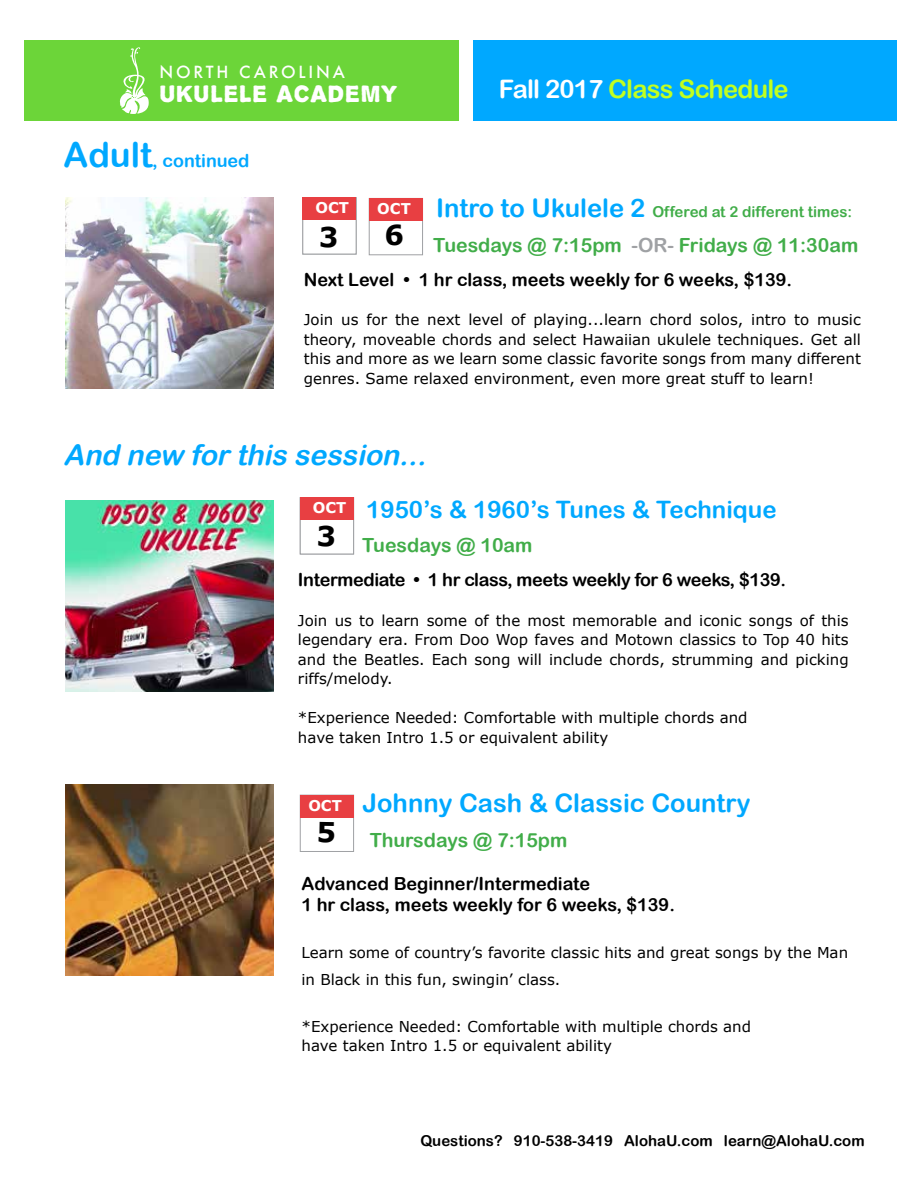
<style>
.page{position:relative;width:918px;height:1188px;background:#fff}
.page>*{position:absolute;margin:0;border:0;box-sizing:border-box;transform-origin:0 0}
.t1{font:italic 28.5px "Arial Rounded MT Bold";color:#00a8ff}
.t2{font:700 27.45px "Verdana";color:#000}
.t3{font:25.5px "Arial Rounded MT Bold";color:#00a8ff}
.t4{font:25.5px "Arial Rounded MT Bold";letter-spacing:-.03em;color:#c1ff20}
.t5{font:24px "Arial Rounded MT Bold";color:#00a8ff}
.t6{font:20.7px "Propaganda";letter-spacing:.045em;color:#fff}
.t7{font:19.5px "Arial Rounded MT Bold";color:#41ad49}
.t8{font:18px/21.6px "Arial Rounded MT Bold";color:#000}
.t9{font:18px "Arial Rounded MT Bold";letter-spacing:-.02em;color:#000}
.t10{font:18px "Arial Rounded MT Bold";color:#00a8ff}
.t11{font:500 16.35px "Futura";letter-spacing:.17em;color:#fff}
.t12{font:15px/19.5px "Verdana";color:#000}
.t13{font:15px "Arial Rounded MT Bold";color:#000}
.t14{font:15px "Arial Rounded MT Bold";color:#41ad49}
.t15{font:700 14.85px "Verdana";color:#fff}
.s1{font-size:34.5px}
.s2{color:#fff}
.s3{font-size:25.5px;color:#00a8ff}
.s4{color:#9fa1a4}
</style>
<div class="page">
<div style="left:24px;top:40px;width:435px;height:81px;background:#6cd539"></div>
<div style="left:474px;top:40px;width:423px;height:81px;background:#00a8ff"></div>
<svg style="left:120px;top:47px;width:29px;height:67px"></svg>
<img style="left:65px;top:198px;width:209px;height:191px">
<div style="left:369px;top:198px;width:54px;height:57px;background:#fff;border:1px solid #9fa1a4"></div>
<div style="left:369px;top:198px;width:54px;height:23px;background:#e83f42"></div>
<div style="left:300px;top:497px;width:54px;height:57px;background:#fff;border:1px solid #9fa1a4"></div>
<div style="left:300px;top:498px;width:54px;height:22px;background:#e83f42"></div>
<img style="left:65px;top:500px;width:208px;height:191px">
<div style="left:300px;top:795px;width:54px;height:57px;background:#fff;border:1px solid #9fa1a4"></div>
<div style="left:300px;top:795px;width:54px;height:23px;background:#e83f42"></div>
<div style="left:302px;top:197px;width:54px;height:57px;background:#fff;border:1px solid #9fa1a4"></div>
<div style="left:303px;top:198px;width:53px;height:22px;background:#e83f42"></div>
<img style="left:65px;top:784px;width:208px;height:191px">
<p class="t11" style="left:159px;top:61px;width:187px">NORTH CAROLINA</p>
<h3 class="t6" style="left:159px;top:75px;width:240px">UKULELE ACADEMY</h3>
<p class="t10" style="left:64px;top:150px;width:188px"><span class="s1">Adult</span>, continued</p>
<h3 class="t4" style="left:499px;top:74px;width:291px"><span class="s2">Fall 2017</span> Class Schedule</h3>
<p class="t14" style="left:436px;top:203px;width:418px"><span class="s3">Intro to Ukulele 2</span> Offered at 2 different times:</p>
<h3 class="t7" style="left:433px;top:233px;width:427px">Tuesdays @ 7:15pm <span class="s4">-OR-</span> Fridays @ 11:30am</h3>
<p class="t8" style="left:304px;top:268px;width:490px">Next Level • 1 hr class, meets weekly for 6 weeks, $139.</p>
<p class="t12" style="left:304px;top:309px;width:559px;text-align:justify">Join us for the next level of playing...learn chord solos, intro to music theory, moveable chords and select Hawaiian ukulele techniques. Get all this and more as we learn some classic favorite songs from many different genres. Same relaxed environment, even more great stuff to learn!</p>
<p class="t15" style="left:315px;top:198px;width:35px">OCT</p>
<p class="t15" style="left:377px;top:199px;width:35px">OCT</p>
<h2 class="t2" style="left:385px;top:218px;width:21px">6</h2>
<p class="t15" style="left:312px;top:200px;width:33px">FEB</p>
<h1 class="t1" style="left:64px;top:438px;width:371px">And new forthis session...</h1>
<h3 class="t5" style="left:366px;top:495px;width:412px">1950’s &amp; 1960’s Tunes &amp; Technique</h3>
<h3 class="t7" style="left:362px;top:534px;width:172px">Tuesdays @ 10am</h3>
<p class="t9" style="left:298px;top:569px;width:490px">Intermediate • 1 hr class, meets weekly for 6 weeks, $139.</p>
<p class="t12" style="left:298px;top:610px;width:552px;text-align:justify">Join us to learn some of the most memorable and iconic songs of this legendary era. From Doo Wop faves and Motown classics to Top 40 hits and the Beatles. Each song will include chords, strumming and picking riffs/melody.</p>
<p class="t12" style="left:298px;top:707px;width:451px">*Experience Needed: Comfortable with multiple chords and have taken Intro 1.5 or equivalent ability</p>
<p class="t15" style="left:313px;top:498px;width:35px">OCT</p>
<p class="t15" style="left:310px;top:500px;width:33px">FEB</p>
<h3 class="t3" style="left:363px;top:788px;width:389px">Johnny Cash &amp; Classic Country</h3>
<h3 class="t7" style="left:370px;top:828px;width:199px">Thursdays @ 7:15pm</h3>
<p class="t8" style="left:302px;top:872px;width:375px">Advanced Beginner/Intermediate<br>1 hr class, meets weekly for 6 weeks, $139.</p>
<p class="t12" style="left:302px;top:939px;width:548px;line-height:27px">Learn some of country’s favorite classic hits and great songs by the Man in Black in this fun, swingin’ class.</p>
<p class="t12" style="left:302px;top:1016px;width:451px">*Experience Needed: Comfortable with multiple chords and have taken Intro 1.5 or equivalent ability</p>
<p class="t15" style="left:308px;top:796px;width:35px">OCT</p>
<p class="t13" style="left:420px;top:1131px;width:446px">Questions? 910-538-3419 AlohaU.com learn@AlohaU.com</p>
</div>
